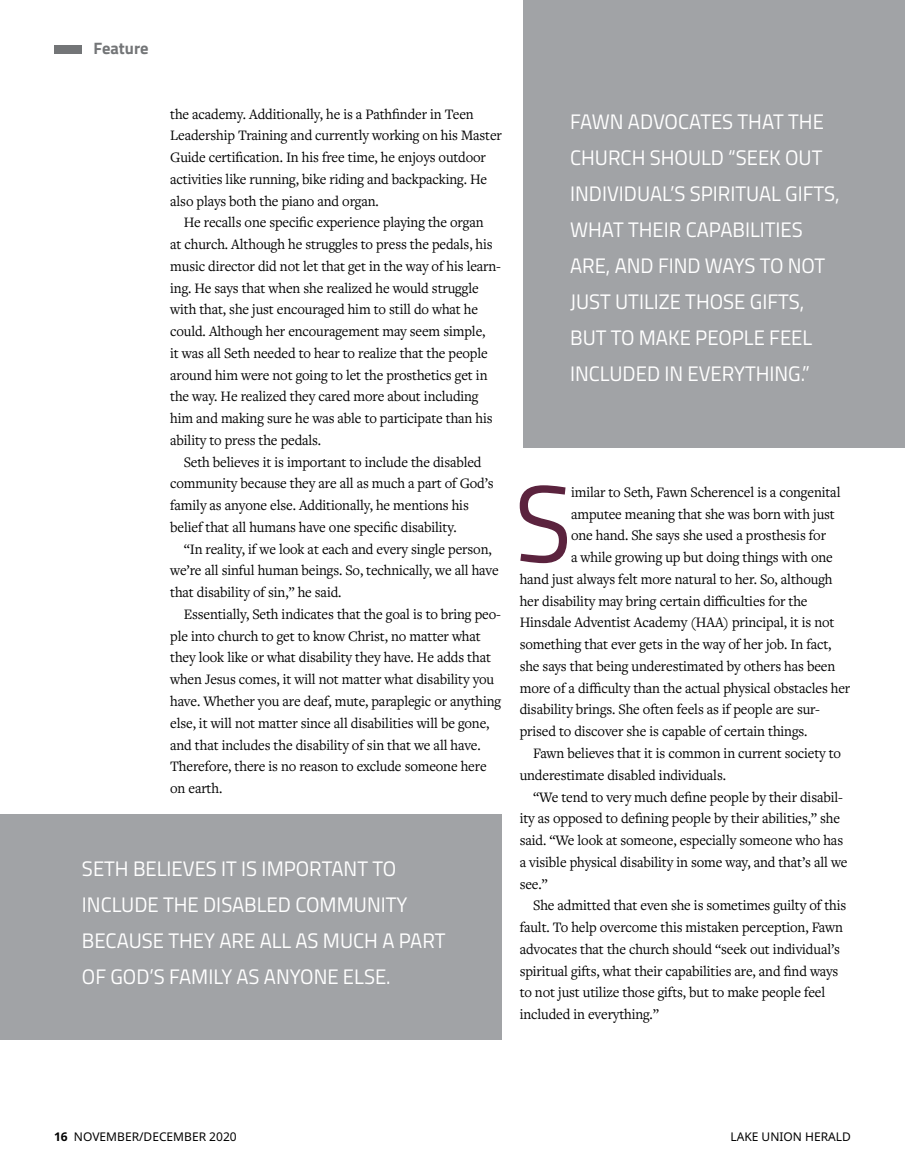
<style>
.page{position:relative;width:905px;height:1175px;background:#fff}
.page>*{position:absolute;margin:0;border:0;box-sizing:border-box;transform-origin:0 0}
.t1{font:109.35px "Titillium Web";color:#5b233e}
.t2{font:21px/36px "Titillium Web";color:#fff}
.t3{font:700 16.5px "Titillium Web";color:#737577}
.t4{font:15px/21.8px "Freight Text Pro";letter-spacing:-.01em;color:#000}
.t5{font:12px "Noto Sans";color:#000}
.s1{font-weight:700}
</style>
<div class="page">
<div style="left:54px;top:45px;width:27px;height:9px;background:#737577"></div>
<div style="left:523px;top:0;width:381px;height:447px;background:#a1a3a6"></div>
<div style="left:0;top:814px;width:502px;height:226px;background:#a1a3a6"></div>
<p class="t3" style="left:94px;top:36px;width:57px">Feature</p>
<p class="t4" style="left:170px;top:102px;width:333px">the academy. Additionally, he is a Pathfinder in Teen Leadership Training and currently working on his Master Guide certification. In his free time, he enjoys outdoor activities like running, bike riding and backpacking. He also plays both the piano and organ.</p>
<p class="t4" style="left:170px;top:211px;width:332px;text-indent:14px">He recalls one specific experience playing the organ<br>at church. Although he struggles to press the pedals, his music director did not let that get in the way of his learn&shy;ing. He says that when she realized he would struggle with that, she just encouraged him to still do what he could. Although her encouragement may seem simple,<br>it was all Seth needed to hear to realize that the people around him were not going to let the prosthetics get in the way. He realized they cared more about including him and making sure he was able to participate than his ability to press the pedals.</p>
<p class="t4" style="left:170px;top:450px;width:325px;text-indent:14px">Seth believes it is important to include the disabled community because they are all as much a part of God’s family as anyone else. Additionally, he mentions his belief that all humans have one specific disability.</p>
<p class="t4" style="left:170px;top:537px;width:330px;text-indent:14px">“In reality, if we look at each and every single person, we’re all sinful human beings. So, technically, we all have that disability of sin,” he said.</p>
<p class="t4" style="left:170px;top:602px;width:332px;text-indent:14px">Essentially, Seth indicates that the goal is to bring peo&shy;ple into church to get to know Christ, no matter what they look like or what disability they have. He adds that when Jesus comes, it will not matter what disability you have. Whether you are deaf, mute, paraplegic or anything else, it will not matter since all disabilities will be gone, and that includes the disability of sin that we all have.<br>Therefore, there is no reason to exclude someone here on earth.</p>
<h2 class="t2" style="left:82px;top:849px;width:365px">SETH BELIEVES IT IS IMPORTANT TO<br>INCLUDE THE DISABLED COMMUNITY<br>BECAUSE THEY ARE ALL AS MUCH A PART<br>OF GOD’S FAMILY AS ANYONE ELSE.</h2>
<h2 class="t2" style="left:570px;top:103px;width:271px">FAWN ADVOCATES THAT THE<br>CHURCH SHOULD “SEEK OUT<br>INDIVIDUAL’S SPIRITUAL GIFTS,<br>WHAT THEIR CAPABILITIES<br>ARE, AND FIND WAYS TO NOT<br>JUST UTILIZE THOSE GIFTS,<br>BUT TO MAKE PEOPLE FEEL<br>INCLUDED IN EVERYTHING.”</h2>
<h1 class="t1" style="left:514px;top:444px;width:59px">S</h1>
<p class="t4" style="left:571px;top:480px;width:271px">imilar to Seth, Fawn Scherencel is a congenital</p>
<p class="t4" style="left:571px;top:502px;width:265px">amputee meaning that she was born with just</p>
<p class="t4" style="left:571px;top:524px;width:256px">one hand. She says she used a prosthesis for</p>
<p class="t4" style="left:571px;top:546px;width:263px">a while growing up but doing things with one</p>
<p class="t4" style="left:519px;top:567px;width:314px">hand just always felt more natural to her. So, although</p>
<p class="t4" style="left:519px;top:589px;width:289px">her disability may bring certain difficulties for the</p>
<p class="t4" style="left:519px;top:611px;width:316px">Hinsdale Adventist Academy (HAA) principal, it is not</p>
<p class="t4" style="left:519px;top:633px;width:313px">something that ever gets in the way of her job. In fact,</p>
<p class="t4" style="left:519px;top:654px;width:317px">she says that being underestimated by others has been</p>
<p class="t4" style="left:519px;top:676px;width:332px">more of a difficulty than the actual physical obstacles her</p>
<p class="t4" style="left:519px;top:698px;width:302px">disability brings. She often feels as if people are sur-</p>
<p class="t4" style="left:519px;top:720px;width:289px">prised to discover she is capable of certain things.</p>
<p class="t4" style="left:533px;top:741px;width:309px">Fawn believes that it is common in current society to</p>
<p class="t4" style="left:519px;top:763px;width:208px">underestimate disabled individuals.</p>
<p class="t4" style="left:533px;top:785px;width:311px">“We tend to very much define people by their disabil-</p>
<p class="t4" style="left:519px;top:807px;width:322px">ity as opposed to defining people by their abilities,” she</p>
<p class="t4" style="left:519px;top:828px;width:325px">said. “We look at someone, especially someone who has</p>
<p class="t4" style="left:519px;top:850px;width:329px">a visible physical disability in some way, and that’s all we</p>
<p class="t4" style="left:519px;top:872px;width:30px">see.”</p>
<p class="t4" style="left:533px;top:894px;width:314px">She admitted that even she is sometimes guilty of this</p>
<p class="t4" style="left:519px;top:915px;width:325px">fault. To help overcome this mistaken perception, Fawn</p>
<p class="t4" style="left:519px;top:937px;width:322px">advocates that the church should “seek out individual’s</p>
<p class="t4" style="left:519px;top:959px;width:320px">spiritual gifts, what their capabilities are, and find ways</p>
<p class="t4" style="left:519px;top:981px;width:307px">to not just utilize those gifts, but to make people feel</p>
<p class="t4" style="left:519px;top:1002px;width:141px">included in everything.”</p>
<p class="t5" style="left:54px;top:1128px;width:184px"><span class="s1">16</span> NOVEMBER/DECEMBER 2020</p>
<p class="t5" style="left:730px;top:1128px;width:122px">LAKE UNION HERALD</p>
</div>
